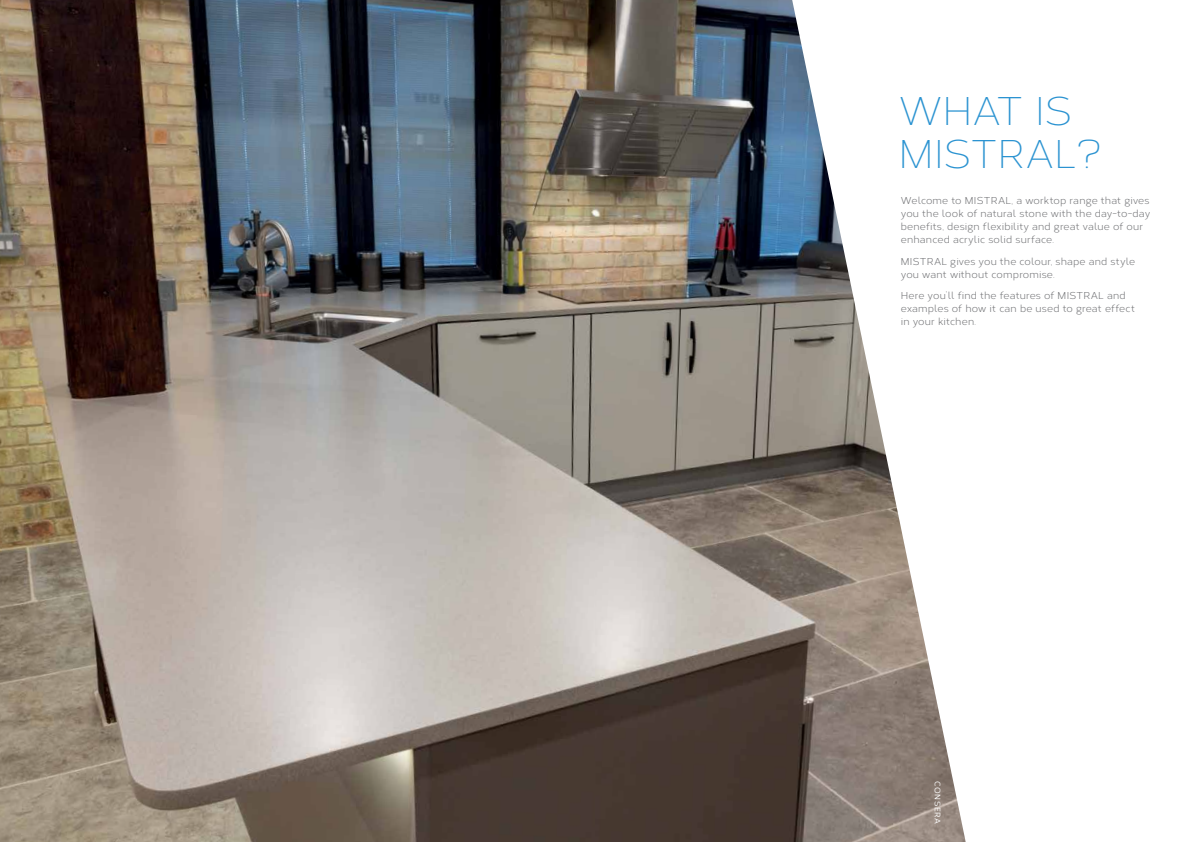
<style>
.page{position:relative;width:1191px;height:842px;background:#fff}
.page>*{position:absolute;margin:0;border:0;box-sizing:border-box;transform-origin:0 0}
.t1{font:300 40px/43px "Corbert";color:#2b93d1}
.t2{font:10px/13px "Corbert";letter-spacing:.02em;color:#6d6e71}
.t3{font:500 8px "Corbert";letter-spacing:.075em;color:#fff}
</style>
<div class="page">
<img style="left:0;top:0;width:595px;height:842px">
<img style="left:595px;top:0;width:197px;height:842px">
<svg style="left:792px;top:0;width:174px;height:842px"></svg>
<h1 class="t1" style="left:899px;top:88px;width:204px">WHAT IS<br>MISTRAL?</h1>
<p class="t2" style="left:901px;top:194px;width:251px">Welcome to MISTRAL, a worktop range that gives you the look of natural stone with the day-to-day benefits, design flexibility and great value of our enhanced acrylic solid surface.</p>
<p class="t2" style="left:901px;top:254px;width:236px">MISTRAL gives you the colour, shape and style you want without compromise.</p>
<p class="t2" style="left:901px;top:289px;width:236px">Here you’ll find the features of MISTRAL and examples of how it can be used to great effect in your kitchen.</p>
<p class="t3" style="left:943px;top:781px;width:45px;rotate:90deg">CONSERA</p>
</div>
